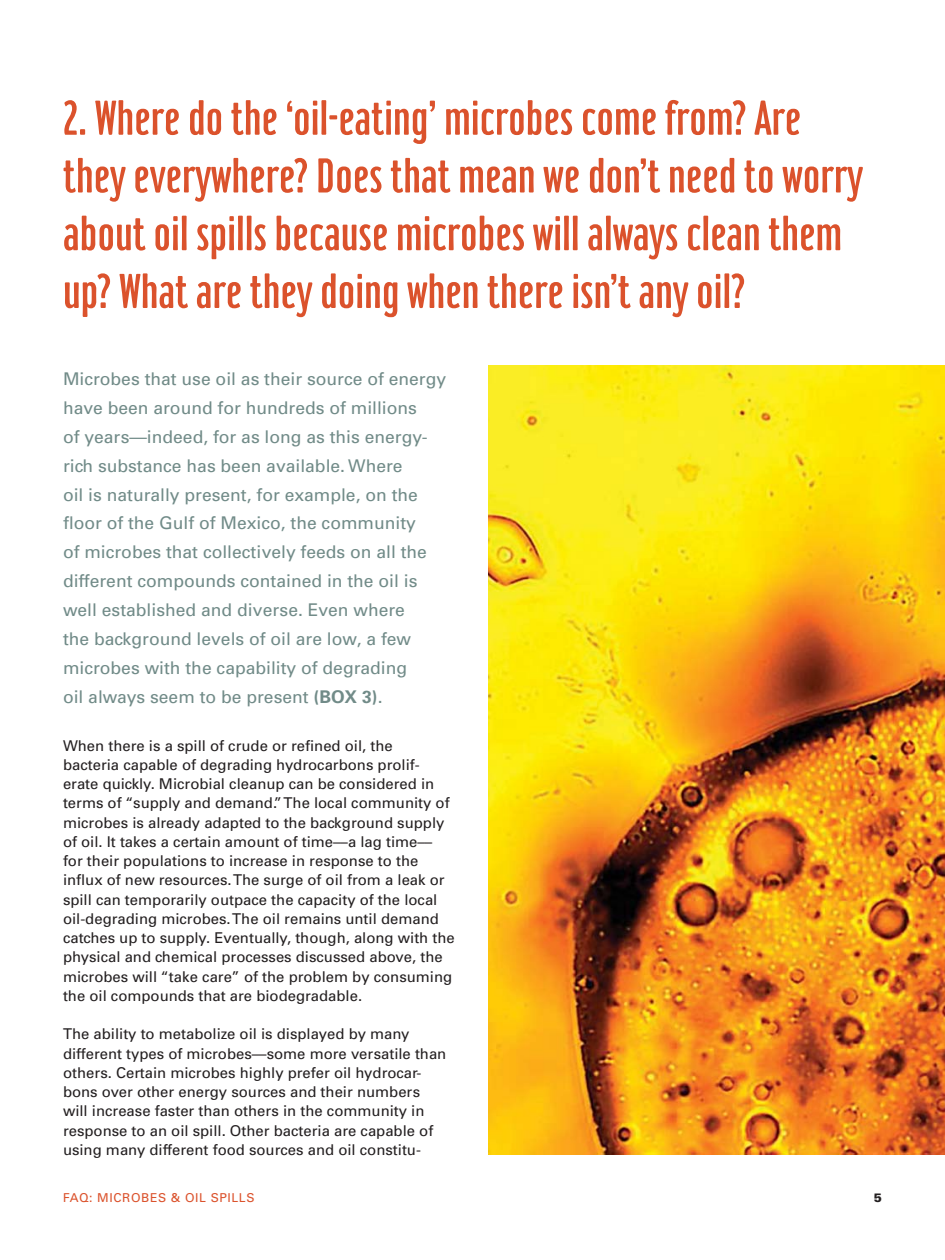
<style>
.page{position:relative;width:945px;height:1260px;background:#fff}
.page>*{position:absolute;margin:0;border:0;box-sizing:border-box;transform-origin:0 0}
.t1{font:300 52.5px/57.8px "Hamilton";color:#db522c}
.t2{font:17.5px/28.9px "Univers";color:#718b88}
.t3{font:14.88px/19.2px "Univers";color:#231f20}
.t4{font:12.25px "Univers";letter-spacing:.05em;color:#db522c}
.t5{font:900 12.25px "Univers";color:#231f20}
.s1{font-weight:700}
</style>
<div class="page">
<img style="left:488px;top:366px;width:457px;height:789px">
<h1 class="t1" style="left:63px;top:89px;width:801px">2. Where do the ‘oil-eating’ microbes come from? Are they everywhere? Does that mean we don’t need to worry about oil spills because microbes will always clean them up? What are they doing when there isn’t any oil?</h1>
<p class="t2" style="left:63px;top:364px;width:385px">M icrobes that use oil as their source of energy have been around for hundreds of millions<br>of years—indeed, for as long as this energy&shy;rich substance has been available. Where<br>oil is naturally present, for example, on the floor of the G ulf of Mexico, the community<br>of microbes that collectively feeds on all the different compounds contained in the oil is well established and diverse. Even where<br>the background levels of oil are low, a few microbes with the capability of degrading<br>oil always seem to be present <span class="s1">(BOX 3)</span>.</p>
<p class="t3" style="left:63px;top:736px;width:393px">When there is a spill of crude or refined oil, the<br>bacteria capable of degrading hydrocarbons prolif&shy;erate quickly. M icrobial cleanup can be considered in terms of “supply and demand.” The local community of microbes is already adapted to the background supply of oil. It takes a certain amount of time––a lag time–– for their populations to increase in response to the influx of new resources. The surge of oil from a leak or spill can temporarily outpace the capacity of the local oil-degrading microbes. The oil remains until demand catches up to supply. Eventually, though, along with the physical and chemical processes discussed above, the microbes will “take care” of the problem by consuming the oil compounds that are biodegradable.</p>
<p class="t3" style="left:63px;top:1024px;width:385px">The ability to metabolize oil is displayed by many different types of microbes––some more versatile than others. Certain microbes highly prefer oil hydrocar&shy;bons over other energy sources and their numbers will increase faster than others in the community in response to an oil spill. Other bacteria are capable of using many different food sources and oil constitu-</p>
<p class="t4" style="left:63px;top:1190px;width:193px">FAQ: M icrobes &amp; oil spills</p>
<p class="t5" style="left:874px;top:1190px;width:10px">5</p>
</div>
